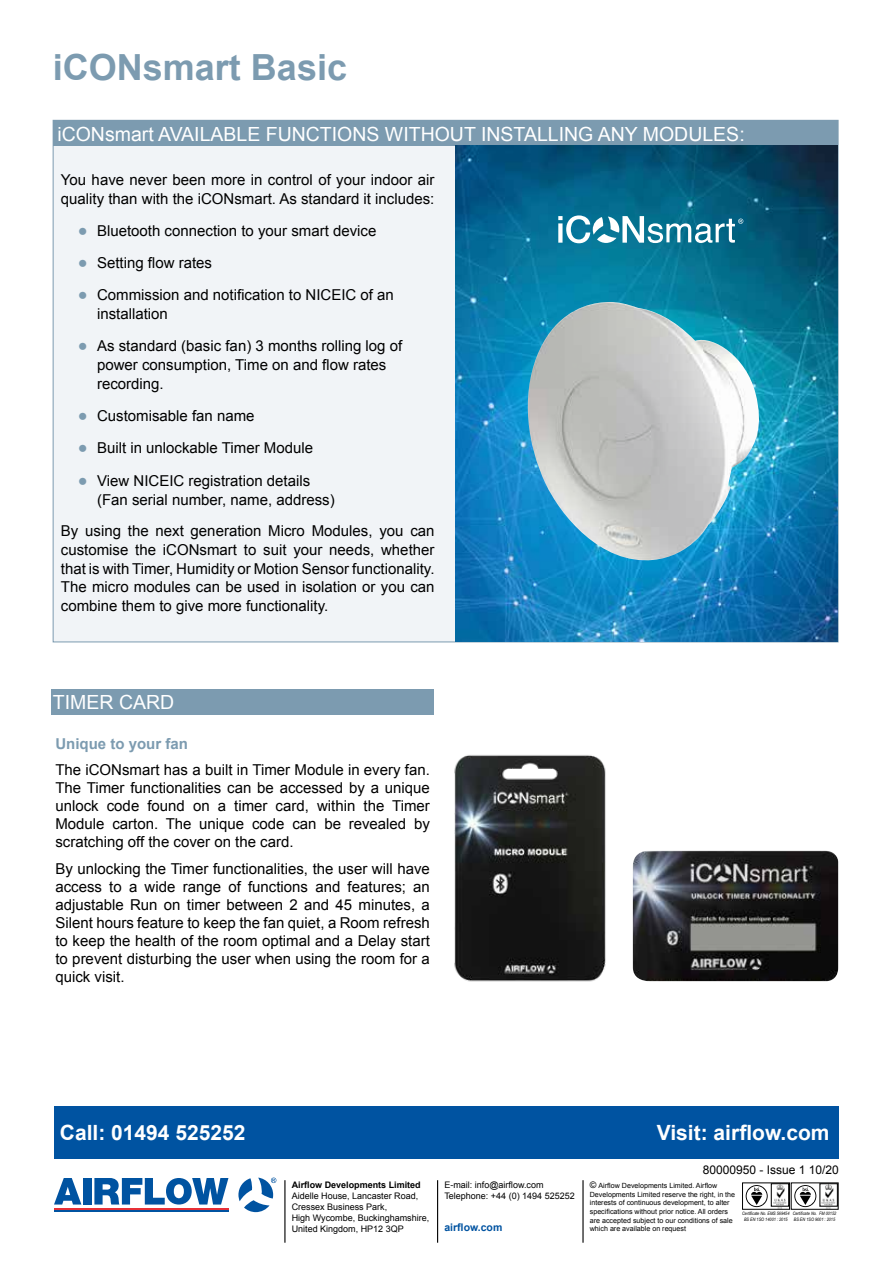
<style>
.page{position:relative;width:893px;height:1263px;background:#fff}
.page>*{position:absolute;margin:0;border:0;box-sizing:border-box;transform-origin:0 0}
.t1{font:700 36px "Arial";color:#7c9bb0}
.t2{font:700 21px "Arial";color:#fff}
.t3{font:19.5px "Arial";color:#fff}
.t4{font:15px/18px "Arial";color:#000}
.t5{font:700 15px "Arial";color:#7c9bb0}
.t6{font:12px "Arial";color:#000}
.t7{font:700 10.5px "Arial";color:#0053a1}
.t8{font:9px/10.8px "Arial";color:#000}
.t9{font:700 9px "Arial";color:#000}
.t10{font:7.2px/8.6px "Arial";color:#000}
.t11{font:italic 4.65px/5.6px "Arial Narrow";color:#000;text-align:center}
.s1{font-size:16.5px;color:#7c9bb0}
.s2{font-size:9px}
</style>
<div class="page">
<div style="left:53px;top:120px;width:785px;height:522px;background:#f1f4f7"></div>
<div style="left:53px;top:120px;width:785px;height:26px;background:#7c9bb0"></div>
<svg style="left:54px;top:1178px;width:27px;height:26px"></svg>
<div style="left:84px;top:1178px;width:8px;height:26px;background:#0053a1"></div>
<svg style="left:94px;top:1178px;width:134px;height:26px"></svg>
<hr style="left:54px;top:1208px;width:174px;height:1px;background:#e73037">
<hr style="left:54px;top:1211px;width:174px;height:1px;background:#0053a1">
<svg style="left:238px;top:1177px;width:38px;height:35px"></svg>
<hr style="left:437px;top:1180px;width:1px;height:63px;background:#000">
<hr style="left:582px;top:1180px;width:2px;height:63px;background:#000">
<hr style="left:284px;top:1180px;width:1px;height:63px;background:#000">
<svg style="left:747px;top:1183px;width:91px;height:24px"></svg>
<div style="left:54px;top:1106px;width:785px;height:52px;background:#0053a1"></div>
<img style="left:454px;top:755px;width:152px;height:227px">
<img style="left:633px;top:851px;width:205px;height:130px">
<img style="left:455px;top:146px;width:383px;height:496px">
<img style="left:521px;top:302px;width:243px;height:263px">
<svg style="left:558px;top:215px;width:185px;height:28px"></svg>
<div style="left:51px;top:689px;width:383px;height:25px;background:#7c9bb0"></div>
<h1 class="t1" style="left:53px;top:44px;width:296px">iCONsmart Basic</h1>
<h3 class="t3" style="left:57px;top:121px;width:689px">iCONsmart AVAILABLE FUNCTIONS WITHOUT INSTALLING ANY MODULES:</h3>
<p class="t4" style="left:61px;top:170px;width:375px;line-height:18.8px">You have never been more in control of your indoor air quality than with the iCONsmart. As standard it includes:</p>
<p class="t4" style="left:78px;top:222px;width:300px"><span class="s1">●</span> Bluetooth connection to your smart device</p>
<p class="t4" style="left:78px;top:254px;width:136px"><span class="s1">●</span> Setting flow rates</p>
<p class="t4" style="left:97px;top:286px;width:298px;line-height:18.8px;text-indent:-19px"><span class="s1">●</span> Commission and notification to NICEIC of an installation</p>
<p class="t4" style="left:97px;top:337px;width:307px;line-height:18.8px;text-indent:-19px"><span class="s1">●</span> As standard (basic fan) 3 months rolling log of power consumption, Time on and flow rates recording.</p>
<p class="t4" style="left:78px;top:407px;width:178px"><span class="s1">●</span> Customisable fan name</p>
<p class="t4" style="left:78px;top:439px;width:237px"><span class="s1">●</span> Built in unlockable Timer Module</p>
<p class="t4" style="left:97px;top:471px;width:239px;line-height:18.8px;text-indent:-19px"><span class="s1">●</span> View NICEIC registration details (Fan serial number, name, address)</p>
<p class="t4" style="left:61px;top:521px;width:375px;line-height:18.8px;text-align:justify">By using the next generation Micro Modules, you can customise the iCONsmart to suit your needs, whether that is with Timer, Humidity or Motion Sensor functionality.<br>The micro modules can be used in isolation or you can combine them to give more functionality.</p>
<h3 class="t3" style="left:53px;top:689px;width:123px">TIMER CARD</h3>
<p class="t5" style="left:55px;top:733px;width:134px">Unique to your fan</p>
<p class="t4" style="left:55px;top:761px;width:376px;text-align:justify">The iCONsmart has a built in Timer Module in every fan.<br>The Timer functionalities can be accessed by a unique unlock code found on a timer card, within the Timer Module carton. The unique code can be revealed by scratching off the cover on the card.</p>
<p class="t4" style="left:55px;top:860px;width:376px;text-align:justify">By unlocking the Timer functionalities, the user will have access to a wide range of functions and features; an adjustable Run on timer between 2 and 45 minutes, a Silent hours feature to keep the fan quiet, a Room refresh to keep the health of the room optimal and a Delay start to prevent disturbing the user when using the room for a quick visit.</p>
<h2 class="t2" style="left:60px;top:1118px;width:187px">Call: 01494 525252</h2>
<h2 class="t2" style="left:657px;top:1118px;width:174px">Visit: airflow.com</h2>
<p class="t6" style="left:703px;top:1162px;width:138px">80000950 - Issue 1 10/20</p>
<p class="t9" style="left:292px;top:1179px;width:131px">Airflow Developments Limited</p>
<p class="t8" style="left:292px;top:1191px;width:139px">Aidelle House, Lancaster Road,<br>Cressex Business Park,<br>High Wycombe, Buckinghamshire,<br>United Kingdom, HP12 3QP</p>
<p class="t8" style="left:444px;top:1180px;width:132px">E-mail: info@airflow.com<br>Telephone: +44 (0) 1494 525252</p>
<p class="t7" style="left:444px;top:1221px;width:59px">airflow.com</p>
<p class="t10" style="left:590px;top:1181px;width:147px"><span class="s2">©</span> Airflow Developments Limited. Airflow Developments Limited reserve the right, in the interests of continuous development, to alter specifications without prior notice. All orders are accepted subject to our conditions of sale which are available on request</p>
<p class="t11" style="left:742px;top:1211px;width:49px">Certificate No. EMS 569454<br>BS EN 1SO 14001 : 2015</p>
<p class="t11" style="left:793px;top:1211px;width:45px;text-align:left">Certificate No. FM 00152<br>BS EN 1SO 9001 : 2015</p>
</div>
